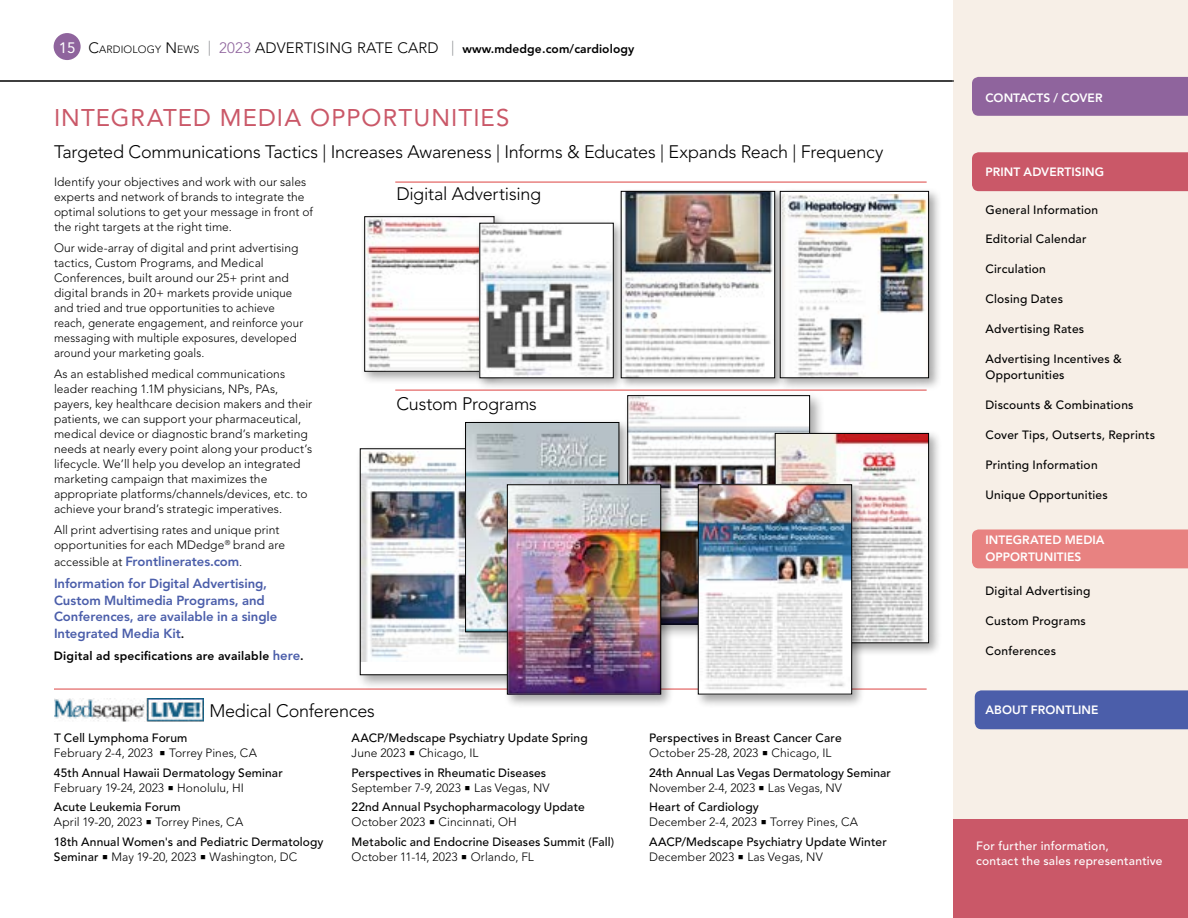
<style>
.page{position:relative;width:1188px;height:918px;background:#fff}
.page>*{position:absolute;margin:0;border:0;box-sizing:border-box;transform-origin:0 0}
.t1{font:24px "Avenir LT Std";letter-spacing:.045em;color:#ca5868}
.t2{font:300 18px "Avenir LT Std";letter-spacing:-.015em;color:#000}
.t3{font:15px "Avenir LT Std";color:#fff}
.t4{font:800 13.2px/16.5px "Avenir LT Std";letter-spacing:-.005em;color:#4b5eaa}
.t5{font:300 12px/15px "Avenir LT Std";letter-spacing:.005em;color:#000}
.t6{font:500 12px/15px "Avenir LT Std";letter-spacing:.015em;color:#000}
.t7{font:800 12px "Avenir LT Std";letter-spacing:.02em;color:#000}
.t8{font:800 12px/16.5px "Avenir LT Std";letter-spacing:.005em;color:#fff}
.t9{font:500 12px/15px "Avenir LT Std";letter-spacing:.02em;color:#fff}
.s1{font-weight:300;font-size:15px}
.s2{font-weight:300;font-size:10.5px}
.s3{font-weight:300;font-size:15px;color:#939598}
.s4{font-weight:300;font-size:15px;color:#8f649d}
.s5{font-weight:300;font-size:12px;color:#000}
.s6{font-size:12px;color:#000}
.s7{font-size:13.2px;color:#4b5eaa}
.s8{font-weight:500}
.s9{font-family:"Adelle PE";font-weight:700}
.s10{font-weight:300}
</style>
<div class="page">
<div style="left:953px;top:0;width:235px;height:918px;background:#f7efe7"></div>
<div style="left:953px;top:819px;width:235px;height:99px;background:#ca5868"></div>
<div style="left:972px;top:77px;width:216px;height:39px;background:#8f649d"></div>
<div style="left:972px;top:152px;width:216px;height:39px;background:#ca5868"></div>
<div style="left:972px;top:530px;width:216px;height:38px;background:#e88281"></div>
<div style="left:975px;top:690px;width:213px;height:39px;background:#4b5eaa"></div>
<div style="left:54px;top:33px;width:27px;height:27px;background:#8f649d;border-radius:50%"></div>
<hr style="left:0;top:81px;width:954px;height:1px;background:#000">
<hr style="left:54px;top:688px;width:873px;height:2px;background:#e88281">
<div style="left:356px;top:445px;width:212px;height:244px;background:#000;opacity:.35"></div>
<div style="left:360px;top:449px;width:192px;height:226px;background:#fff"></div>
<img style="left:362px;top:451px;width:128px;height:211px">
<div style="left:360px;top:449px;width:193px;height:226px;border:1px solid #000"></div>
<hr style="left:395px;top:181px;width:532px;height:2px;background:#e88281">
<hr style="left:395px;top:389px;width:532px;height:2px;background:#e88281">
<div style="left:777px;top:188px;width:165px;height:203px;background:#000;opacity:.35"></div>
<img style="left:786px;top:194px;width:141px;height:182px">
<div style="left:780px;top:191px;width:149px;height:187px;border:1px solid #000"></div>
<div style="left:361px;top:213px;width:145px;height:171px;background:#000;opacity:.35"></div>
<img style="left:366px;top:218px;width:126px;height:151px">
<div style="left:364px;top:216px;width:130px;height:155px;border:1px solid #000"></div>
<div style="left:619px;top:189px;width:167px;height:200px;background:#000;opacity:.35"></div>
<img style="left:623px;top:193px;width:150px;height:183px">
<div style="left:621px;top:191px;width:154px;height:187px;border:1px solid #000"></div>
<div style="left:476px;top:219px;width:150px;height:171px;background:#000;opacity:.35"></div>
<img style="left:482px;top:225px;width:130px;height:151px">
<div style="left:462px;top:419px;width:170px;height:227px;background:#000;opacity:.35"></div>
<img style="left:467px;top:424px;width:150px;height:206px">
<div style="left:465px;top:422px;width:154px;height:210px;border:1px solid #000"></div>
<div style="left:624px;top:392px;width:201px;height:247px;background:#000;opacity:.35"></div>
<img style="left:629px;top:397px;width:179px;height:225px">
<div style="left:504px;top:482px;width:170px;height:226px;background:#000;opacity:.35"></div>
<img style="left:509px;top:487px;width:150px;height:205px">
<div style="left:507px;top:485px;width:154px;height:209px;border:1px solid #000"></div>
<div style="left:772px;top:430px;width:170px;height:227px;background:#000;opacity:.35"></div>
<img style="left:777px;top:435px;width:150px;height:206px">
<div style="left:775px;top:433px;width:154px;height:210px;border:1px solid #000"></div>
<div style="left:695px;top:482px;width:170px;height:226px;background:#000;opacity:.35"></div>
<img style="left:700px;top:487px;width:150px;height:205px">
<div style="left:698px;top:485px;width:154px;height:209px;border:1px solid #000"></div>
<img style="left:55px;top:699px;width:149px;height:22px">
<p class="t3" style="left:59px;top:39px;width:18px">15</p>
<p class="t7" style="left:88px;top:42px;width:547px"><span class="s1">C</span><span class="s2">ARDIOLOGY</span> <span class="s1">N</span><span class="s2">EWS</span> <span class="s3">|</span> <span class="s4">2023</span> <span class="s1">ADVERTISING RATE CARD</span> <span class="s3">|</span> www.mdedge.com/cardiology</p>
<h1 class="t1" style="left:54px;top:104px;width:457px">INTEGRATED MEDIA OPPORTUNITIES</h1>
<h2 class="t2" style="left:54px;top:141px;width:831px">Targeted Communications Tactics | Increases Awareness | Informs &amp; Educates | Expands Reach | Frequency</h2>
<h2 class="t2" style="left:396px;top:183px;width:146px">Digital Advertising</h2>
<p class="t5" style="left:54px;top:175px;width:261px">Identify your objectives and work with our sales experts and network of brands to integrate the optimal solutions to get your message in front of the right targets at the right time.</p>
<p class="t5" style="left:54px;top:241px;width:251px">Our wide-array of digital and print advertising tactics, Custom Programs, and Medical Conferences, built around our 25+ print and digital brands in 20+ markets provide unique and tried and true opportunities to achieve reach, generate engagement, and reinforce your messaging with multiple exposures, developed around your marketing goals.</p>
<p class="t5" style="left:54px;top:367px;width:260px">As an established medical communications leader reaching 1.1M physicians, NPs, PAs, payers, key healthcare decision makers and their patients, we can support your pharmaceutical, medical device or diagnostic brand’s marketing needs at nearly every point along your product’s lifecycle. We’ll help you develop an integrated marketing campaign that maximizes the appropriate platforms/channels/devices, etc. to achieve your brand’s strategic imperatives.</p>
<p class="t5" style="left:54px;top:523px;width:233px">All print advertising rates and unique print opportunities for each MDedge<sup>®</sup> brand are</p>
<p class="t4" style="left:54px;top:550px;width:215px;line-height:22.5px"><span class="s5">accessible at</span> Frontlinerates.com<span class="s5">.<br></span>Information for Digital Advertising,</p>
<p class="t4" style="left:54px;top:592px;width:225px">Custom Multimedia Programs, and<br>Conferences, are available in a single<br>Integrated Media Kit<span class="s6">.</span></p>
<p class="t7" style="left:54px;top:649px;width:251px">Digital ad specifications are available <span class="s7">here</span>.</p>
<h2 class="t2" style="left:209px;top:700px;width:167px">Medical Conferences</h2>
<p class="t5" style="left:54px;top:731px;width:204px"><span class="s8">T Cell Lymphoma Forum<br></span>February 2-4, 2023 <span class="s9">•</span> Torrey Pines, CA</p>
<p class="t6" style="left:54px;top:765px;width:230px">45th Annual Hawaii Dermatology Seminar<br><span class="s10">February 19-24, 2023</span> <span class="s9">•</span> <span class="s10">Honolulu, HI</span></p>
<p class="t5" style="left:54px;top:800px;width:191px"><span class="s8">Acute Leukemia Forum<br></span>April 19-20, 2023 <span class="s9">•</span> Torrey Pines, CA</p>
<p class="t6" style="left:54px;top:834px;width:271px">18th Annual Women's and Pediatric Dermatology<br>Seminar <span class="s9">•</span> <span class="s10">May 19-20, 2023</span> <span class="s9">•</span> <span class="s10">Washington, DC</span></p>
<h2 class="t2" style="left:396px;top:393px;width:142px">Custom Programs</h2>
<p class="t6" style="left:352px;top:731px;width:238px">AACP/Medscape Psychiatry Update Spring<br><span class="s10">June 2023</span> <span class="s9">•</span> <span class="s10">Chicago, IL</span></p>
<p class="t6" style="left:352px;top:765px;width:200px">Perspectives in Rheumatic Diseases<br><span class="s10">September 7-9, 2023</span> <span class="s9">•</span> <span class="s10">Las Vegas, NV</span></p>
<p class="t6" style="left:352px;top:800px;width:235px">22nd Annual Psychopharmacology Update<br><span class="s10">October 2023</span> <span class="s9">•</span> <span class="s10">Cincinnati, OH</span></p>
<p class="t6" style="left:352px;top:834px;width:264px">Metabolic and Endocrine Diseases Summit (Fall)<br><span class="s10">October 11-14, 2023</span> <span class="s9">•</span> <span class="s10">Orlando, FL</span></p>
<p class="t6" style="left:649px;top:731px;width:194px">Perspectives in Breast Cancer Care<br><span class="s10">October 25-28, 2023</span> <span class="s9">•</span> <span class="s10">Chicago, IL</span></p>
<p class="t6" style="left:649px;top:765px;width:243px">24th Annual Las Vegas Dermatology Seminar<br><span class="s10">November 2-4, 2023</span> <span class="s9">•</span> <span class="s10">Las Vegas, NV</span></p>
<p class="t5" style="left:649px;top:800px;width:210px"><span class="s8">Heart of Cardiology<br></span>December 2-4, 2023 <span class="s9">•</span> Torrey Pines, CA</p>
<p class="t6" style="left:649px;top:834px;width:239px">AACP/Medscape Psychiatry Update Winter<br><span class="s10">December 2023</span> <span class="s9">•</span> <span class="s10">Las Vegas, NV</span></p>
<p class="t8" style="left:986px;top:89px;width:119px">CONTACTS / COVER</p>
<p class="t8" style="left:986px;top:164px;width:120px">PRINT ADVERTISING</p>
<p class="t6" style="left:986px;top:203px;width:114px">General Information</p>
<p class="t6" style="left:986px;top:232px;width:103px">Editorial Calendar</p>
<p class="t6" style="left:986px;top:262px;width:62px">Circulation</p>
<p class="t6" style="left:986px;top:292px;width:79px">Closing Dates</p>
<p class="t6" style="left:986px;top:322px;width:100px">Advertising Rates</p>
<p class="t6" style="left:986px;top:351px;width:138px;line-height:16.5px">Advertising Incentives &amp;<br>Opportunities</p>
<p class="t6" style="left:986px;top:398px;width:150px">Discounts &amp; Combinations</p>
<p class="t6" style="left:986px;top:428px;width:171px">Cover Tips, Outserts, Reprints</p>
<p class="t6" style="left:986px;top:458px;width:114px">Printing Information</p>
<p class="t6" style="left:986px;top:488px;width:124px">Unique Opportunities</p>
<p class="t8" style="left:986px;top:532px;width:121px">INTEGRATED MEDIA<br>OPPORTUNITIES</p>
<p class="t6" style="left:986px;top:584px;width:106px">Digital Advertising</p>
<p class="t6" style="left:986px;top:614px;width:102px">Custom Programs</p>
<p class="t6" style="left:986px;top:644px;width:72px">Conferences</p>
<p class="t8" style="left:986px;top:702px;width:115px">ABOUT FRONTLINE</p>
<p class="t9" style="left:976px;top:838px;width:188px">For further information,<br>contact the sales representantive</p>
</div>
